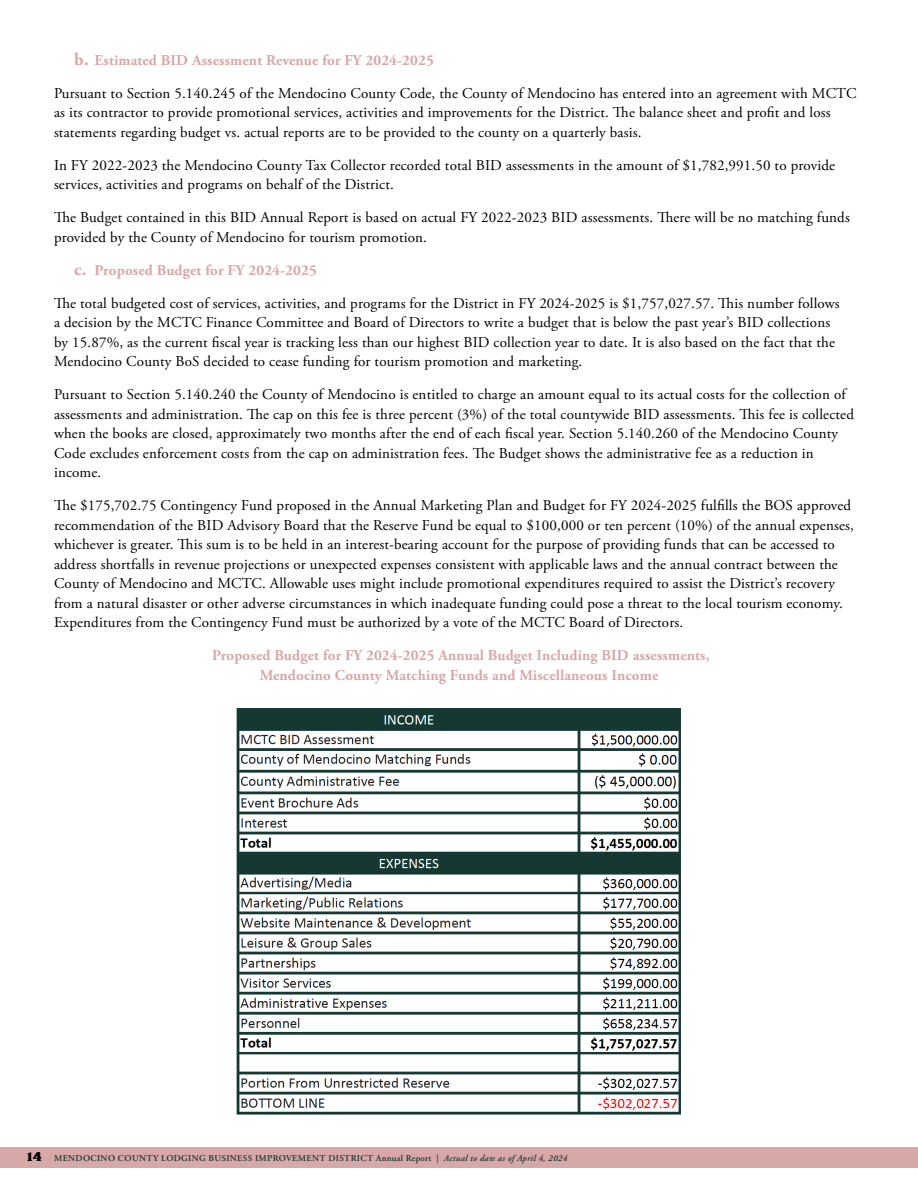
<style>
.page{position:relative;width:918px;height:1188px;background:#fff}
.page>*{position:absolute;margin:0;border:0;box-sizing:border-box;transform-origin:0 0}
.t1{font:15px/19.5px "Adobe Garamond Pro";letter-spacing:.01em;color:#000}
.t2{font:700 15px/19.5px "Adobe Garamond Pro";letter-spacing:.01em;color:#d8a8a9;text-align:center}
.t3{font:600 9px "Adobe Garamond Pro";letter-spacing:.04em;color:#173832}
.s1{font-size:18px}
.s2{font-family:"Chicago Makers";font-weight:700;font-size:12.75px;color:#000}
.s3{font-style:italic}
</style>
<div class="page">
<div style="left:0;top:1148px;width:918px;height:20px;background:#d8a8a9"></div>
<img style="left:236px;top:708px;width:445px;height:407px">
<p class="t2" style="left:74px;top:51px;width:361px"><span class="s1">b.</span> Estimated BID Assessment Revenue for FY 2024-2025</p>
<p class="t1" style="left:54px;top:84px;width:804px">Pursuant to Section 5.140.245 of the Mendocino County Code, the County of Mendocino has entered into an agreement with MCTC as its contractor to provide promotional services, activities and improvements for the District. The balance sheet and profit and loss statements regarding budget vs. actual reports are to be provided to the county on a quarterly basis.</p>
<p class="t1" style="left:54px;top:156px;width:783px">In FY 2022-2023 the Mendocino County Tax Collector recorded total BID assessments in the amount of $1,782,991.50 to provide services, activities and programs on behalf of the District.</p>
<p class="t1" style="left:54px;top:208px;width:797px">The Budget contained in this BID Annual Report is based on actual FY 2022-2023 BID assessments. There will be no matching funds provided by the County of Mendocino for tourism promotion.</p>
<p class="t2" style="left:74px;top:261px;width:244px"><span class="s1">c.</span> Proposed Budget for FY 2024-2025</p>
<p class="t1" style="left:54px;top:294px;width:787px">The total budgeted cost of services, activities, and programs for the District in FY 2024-2025 is $1,757,027.57. This number follows a decision by the MCTC Finance Committee and Board of Directors to write a budget that is below the past year’s BID collections by 15.87%, as the current fiscal year is tracking less than our highest BID collection year to date. It is also based on the fact that the Mendocino County BoS decided to cease funding for tourism promotion and marketing.</p>
<p class="t1" style="left:54px;top:385px;width:802px">Pursuant to Section 5.140.240 the County of Mendocino is entitled to charge an amount equal to its actual costs for the collection of assessments and administration. The cap on this fee is three percent (3%) of the total countywide BID assessments. This fee is collected when the books are closed, approximately two months after the end of each fiscal year. Section 5.140.260 of the Mendocino County Code excludes enforcement costs from the cap on administration fees. The Budget shows the administrative fee as a reduction in income.</p>
<p class="t1" style="left:54px;top:496px;width:801px">The $175,702.75 Contingency Fund proposed in the Annual Marketing Plan and Budget for FY 2024-2025 fulfills the BOS approved recommendation of the BID Advisory Board that the Reserve Fund be equal to $100,000 or ten percent (10%) of the annual expenses, whichever is greater. This sum is to be held in an interest-bearing account for the purpose of providing funds that can be accessed to address shortfalls in revenue projections or unexpected expenses consistent with applicable laws and the annual contract between the County of Mendocino and MCTC. Allowable uses might include promotional expenditures required to assist the District’s recovery from a natural disaster or other adverse circumstances in which inadequate funding could pose a threat to the local tourism economy.<br>Expenditures from the Contingency Fund must be authorized by a vote of the MCTC Board of Directors.</p>
<p class="t2" style="left:212px;top:646px;width:499px">Proposed Budget for FY 2024-2025 Annual Budget Including BID assessments,<br>Mendocino County Matching Funds and Miscellaneous Income</p>
<p class="t3" style="left:27px;top:1153px;width:542px"><span class="s2">14</span> MENDOCINO COUNTY LODGING BUSINESS IMPROVEMENT DISTRICT Annual Report | <span class="s3">Actual to date as of April 4, 2024</span></p>
</div>
